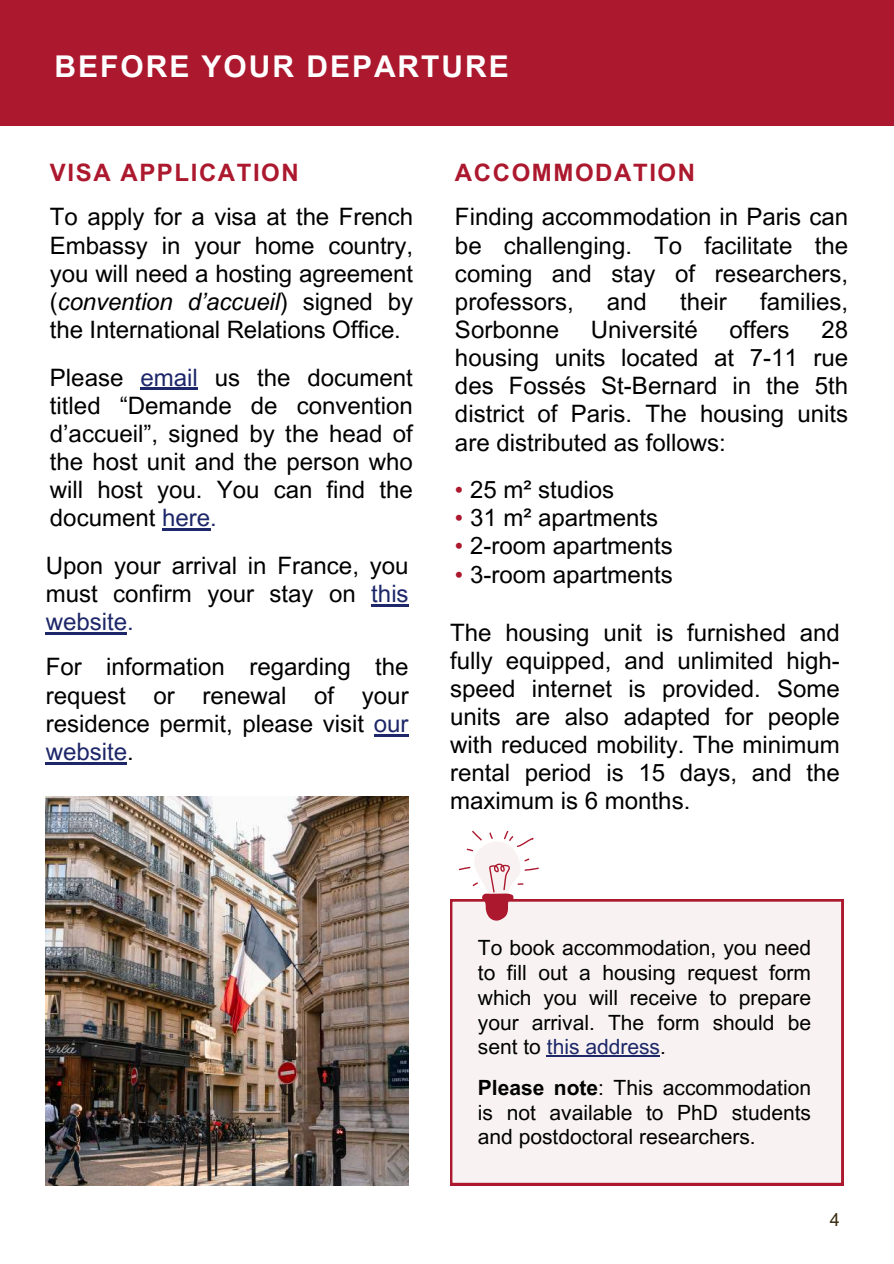
<style>
.page{position:relative;width:894px;height:1264px;background:#fff}
.page>*{position:absolute;margin:0;border:0;box-sizing:border-box;transform-origin:0 0}
.t1{font:700 30px "Arial MT Pro";letter-spacing:.065em;color:#fff}
.t2{font:24px/28.2px "Arial MT Pro";color:#000;text-align:justify}
.t3{font:700 24px "Arial MT Pro";letter-spacing:.065em;color:#ac182e}
.t4{font:21px/24.8px "Arial MT Pro";color:#000;text-align:justify}
.t5{font:18px "Arial MT Pro";color:#392b10}
.s1{font-style:italic}
.s2{color:#ac182e}
.s3{color:#1d2769}
.s4{font-weight:700}
</style>
<div class="page">
<div style="left:0;top:0;width:893px;height:126px;background:#ac182e"></div>
<div style="left:450px;top:899px;width:392px;height:285px;background:#f8f3f2"></div>
<img style="left:46px;top:796px;width:362px;height:389px">
<svg style="left:458px;top:830px;width:80px;height:90px"></svg>
<hr style="left:140px;top:388px;width:58px;height:2px;background:#1d2769">
<hr style="left:162px;top:528px;width:48px;height:3px;background:#1d2769">
<hr style="left:371px;top:604px;width:37px;height:2px;background:#1d2769">
<hr style="left:46px;top:632px;width:81px;height:2px;background:#1d2769">
<hr style="left:374px;top:734px;width:34px;height:2px;background:#1d2769">
<hr style="left:46px;top:762px;width:81px;height:2px;background:#1d2769">
<hr style="left:546px;top:1055px;width:114px;height:1px;background:#1d2769">
<p class="t1" style="left:55px;top:55px;width:455px">BEFORE YOUR DEPARTURE</p>
<p class="t3" style="left:50px;top:164px;width:250px">VISA APPLICATION</p>
<p class="t3" style="left:455px;top:164px;width:241px">ACCOMMODATION</p>
<p class="t2" style="left:50px;top:206px;width:364px">To apply for a visa at the French Embassy in your home country, you will need a hosting agreement (<span class="s1">convention d’accueil</span>) signed by the International Relations Office.</p>
<p class="t2" style="left:455px;top:206px;width:394px">Finding accommodation in Paris can be challenging. To facilitate the coming and stay of researchers, professors,</p>
<p class="t2" style="left:606px;top:290px;width:42px">and</p>
<p class="t2" style="left:680px;top:290px;width:48px">their</p>
<p class="t2" style="left:759px;top:290px;width:89px">families,</p>
<p class="t2" style="left:455px;top:318px;width:106px">Sorbonne</p>
<p class="t2" style="left:590px;top:318px;width:108px">Université</p>
<p class="t2" style="left:729px;top:318px;width:62px">offers</p>
<p class="t2" style="left:455px;top:318px;width:394px;text-indent:366px">28 housing units located at 7-11 rue des Fossés St-Bernard in the 5th district of Paris. The housing units are distributed as follows:</p>
<p class="t2" style="left:455px;top:478px;width:161px"><span class="s2">•</span> 25 m² studios</p>
<p class="t2" style="left:455px;top:507px;width:205px"><span class="s2">•</span> 31 m² apartments</p>
<p class="t2" style="left:455px;top:535px;width:219px"><span class="s2">•</span> 2-room apartments</p>
<p class="t2" style="left:455px;top:563px;width:219px"><span class="s2">•</span> 3-room apartments</p>
<p class="t2" style="left:450px;top:621px;width:391px">The housing unit is furnished and fully equipped, and unlimited high&shy;speed internet is provided. Some units are also adapted for people with reduced mobility. The minimum rental period is 15 days, and the maximum is 6 months.</p>
<p class="t2" style="left:50px;top:366px;width:364px">Please <span class="s3">email</span> us the document titled “Demande de convention d’accueil”, signed by the head of the host unit and the person who will host you. You can find the document <span class="s3">here.</span></p>
<p class="t2" style="left:46px;top:554px;width:364px">Upon your arrival in France, you must confirm your stay on <span class="s3">this website.</span></p>
<p class="t2" style="left:46px;top:656px;width:364px">For information regarding the request or renewal of your residence permit, please visit <span class="s3">our website</span>.</p>
<p class="t4" style="left:478px;top:938px;width:334px">To book accommodation, you need to fill out a housing request form which you will receive to prepare your arrival. The form should be sent to <span class="s3">this address</span>.</p>
<p class="t4" style="left:478px;top:1077px;width:334px"><span class="s4">Please note</span>: This accommodation is not available to PhD students and postdoctoral researchers.</p>
<p class="t5" style="left:829px;top:1213px;width:12px">4</p>
</div>
